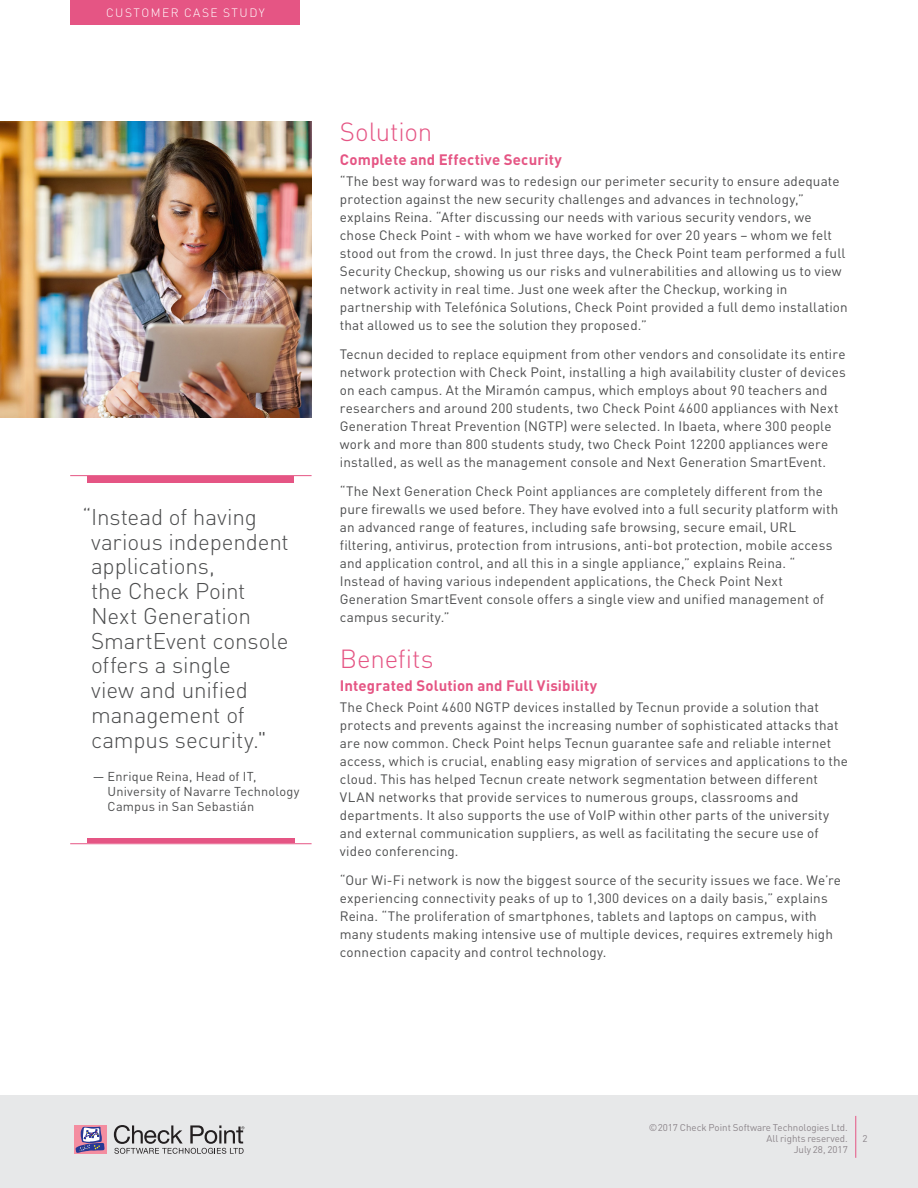
<style>
.page{position:relative;width:918px;height:1188px;background:#fff}
.page>*{position:absolute;margin:0;border:0;box-sizing:border-box;transform-origin:0 0}
.Section_Title{font:300 25.8px "DINOT";letter-spacing:-.005em;color:#e55584}
.Quote__inside{font:300 22.5px/24.8px "DINOT";letter-spacing:-.005em;color:#4b4c4d}
.Sub-title{font:700 15px "DINOT";letter-spacing:.01em;color:#e55584}
.Body{font:13.5px/18px "DINOT";letter-spacing:.01em;color:#4b4c4d}
.Credit_line_inside_p{font:12.75px/15px "DINOT";letter-spacing:.015em;color:#4b4c4d}
.t1{font:300 12px "DINOT";letter-spacing:.13em;color:#fff}
.t2{font:9.75px/11.2px "DINOT";color:#8c858a;text-align:right}
</style>
<div class="page">
<div style="left:0;top:1095px;width:918px;height:93px;background:#e7e8e9"></div>
<svg style="left:75px;top:1125px;width:32px;height:29px"></svg>
<svg style="left:75px;top:1127px;width:30px;height:26px"></svg>
<svg style="left:114px;top:1125px;width:130px;height:29px"></svg>
<hr style="left:856px;top:1116px;width:1px;height:42px;background:#e55584">
<img style="left:0;top:122px;width:312px;height:295px">
<hr style="left:70px;top:475px;width:242px;height:1px;background:#e55584">
<div style="left:88px;top:476px;width:206px;height:6px;background:#e55584"></div>
<hr style="left:70px;top:843px;width:242px;height:1px;background:#e55584">
<div style="left:87px;top:838px;width:207px;height:5px;background:#e55584"></div>
<div style="left:71px;top:0;width:229px;height:25px;background:#e55584"></div>
<p class="t1" style="left:106px;top:5px;width:160px">CUSTOMER CASE STUDY</p>
<p class="Quote__inside" style="left:91px;top:504px;width:199px;text-indent:-9px">“Instead of having various independent applications,<br>the Check Point<br>Next Generation<br>SmartEvent console offers a single<br>view and unified management of campus security."</p>
<p class="Credit_line_inside_p" style="left:108px;top:769px;width:193px;text-indent:-15px">— Enrique Reina, Head of IT,<br>University of Navarre Technology<br>Campus in San Sebastián</p>
<p class="Section_Title" style="left:340px;top:116px;width:94px">Solution</p>
<p class="Sub-title" style="left:340px;top:149px;width:224px">Complete and Effective Security</p>
<p class="Body" style="left:340px;top:172px;width:509px">“The best way forward was to redesign our perimeter security to ensure adequate protection against the new security challenges and advances in technology,” explains Reina. “After discussing our needs with various security vendors, we chose Check Point - with whom we have worked for over 20 years – whom we felt stood out from the crowd. In just three days, the Check Point team performed a full Security Checkup, showing us our risks and vulnerabilities and allowing us to view network activity in real time. Just one week after the Checkup, working in partnership with Telefónica Solutions, Check Point provided a full demo installation that allowed us to see the solution they proposed.”</p>
<p class="Body" style="left:340px;top:345px;width:507px">Tecnun decided to replace equipment from other vendors and consolidate its entire network protection with Check Point, installing a high availability cluster of devices on each campus. At the Miramón campus, which employs about 90 teachers and researchers and around 200 students, two Check Point 4600 appliances with Next Generation Threat Prevention (NGTP) were selected. In Ibaeta, where 300 people work and more than 800 students study, two Check Point 12200 appliances were installed, as well as the management console and Next Generation SmartEvent.</p>
<p class="Body" style="left:340px;top:481px;width:500px">“The Next Generation Check Point appliances are completely different from the pure firewalls we used before. They have evolved into a full security platform with an advanced range of features, including safe browsing, secure email, URL filtering, antivirus, protection from intrusions, anti-bot protection, mobile access and application control, and all this in a single appliance,” explains Reina. “ Instead of having various independent applications, the Check Point Next Generation SmartEvent console offers a single view and unified management of campus security.”</p>
<p class="Section_Title" style="left:340px;top:643px;width:95px">Benefits</p>
<p class="Sub-title" style="left:340px;top:676px;width:259px">Integrated Solution and Full Visibility</p>
<p class="Body" style="left:340px;top:698px;width:510px">The Check Point 4600 NGTP devices installed by Tecnun provide a solution that protects and prevents against the increasing number of sophisticated attacks that are now common. Check Point helps Tecnun guarantee safe and reliable internet access, which is crucial, enabling easy migration of services and applications to the cloud. This has helped Tecnun create network segmentation between different VLAN networks that provide services to numerous groups, classrooms and departments. It also supports the use of VoIP within other parts of the university and external communication suppliers, as well as facilitating the secure use of video conferencing.</p>
<p class="Body" style="left:340px;top:871px;width:503px">“Our Wi-Fi network is now the biggest source of the security issues we face. We’re experiencing connectivity peaks of up to 1,300 devices on a daily basis,” explains Reina. “The proliferation of smartphones, tablets and laptops on campus, with many students making intensive use of multiple devices, requires extremely high connection capacity and control technology.</p>
<p class="t2" style="left:649px;top:1121px;width:200px">©2017 Check Point Software Technologies Ltd.<br>All rights reserved.<br>July 28, 2017</p>
<p class="t2" style="left:863px;top:1132px;width:7px">2</p>
</div>
